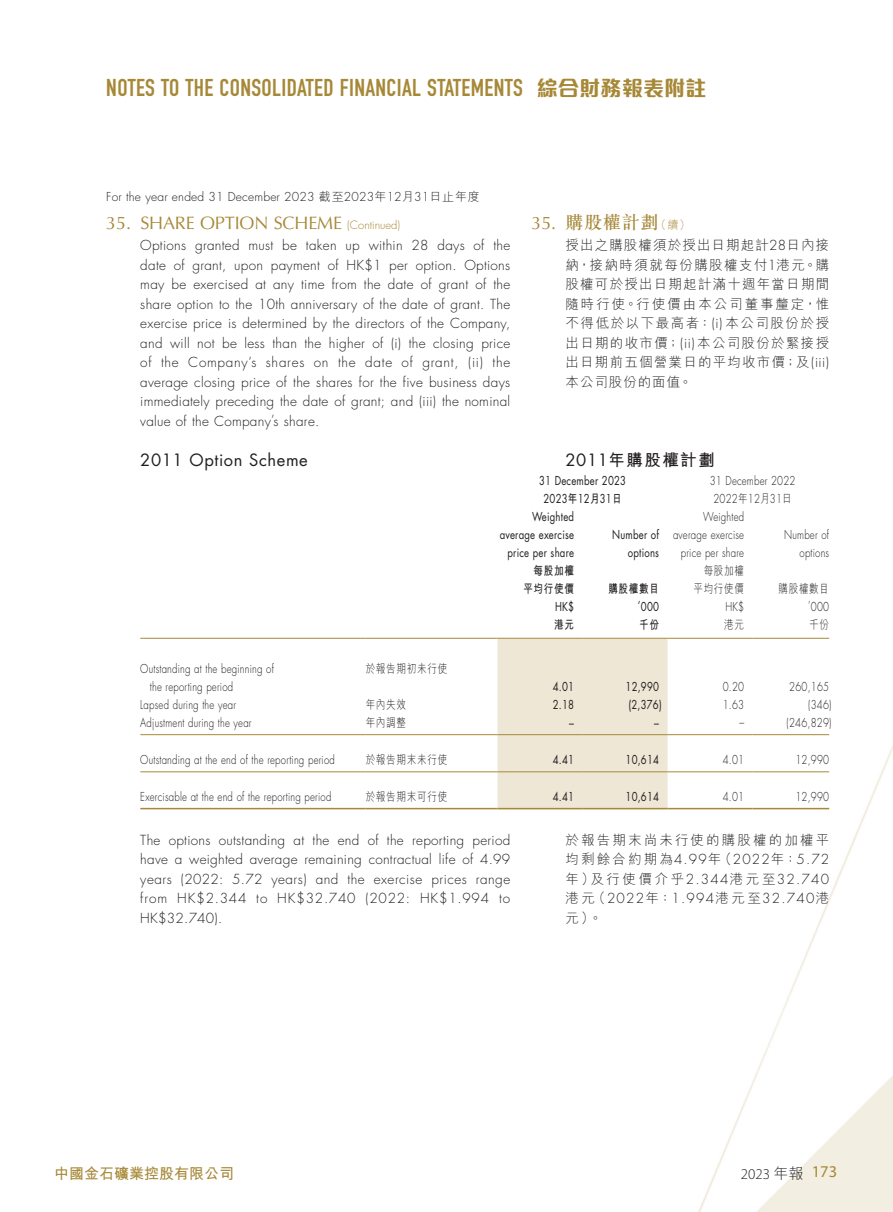
<style>
.page{position:relative;width:893px;height:1212px;background:#fff}
.page>*{position:absolute;margin:0;border:0;box-sizing:border-box;transform-origin:0 0}
.t1{font:24px "DIN Engschrift Std";letter-spacing:.015em;color:#a68837}
.t2{font:18px "Optima LT Std";letter-spacing:-.005em;color:#a68837}
.t3{font:500 18px "M Sung HK";letter-spacing:.045em;color:#a68837}
.t4{font:16.5px "Futura Std";letter-spacing:.035em;color:#231f20}
.t5{font:700 16.5px "M Hei HK";letter-spacing:.085em;color:#231f20}
.t6{font:700 15px "M Hei HK";color:#a68837}
.t7{font:300 15px "Myriad Pro";color:#231f20}
.t8{font:300 13.5px/19.5px "Futura Std";letter-spacing:.04em;color:#231f20;text-align:justify}
.t9{font:300 13.5px/19.5px "M Hei HK";letter-spacing:.095em;color:#231f20;text-align:justify}
.t10{font:300 13.5px "Futura Std";letter-spacing:.09em;color:#231f20}
.t11{font:300 13.5px "M Hei HK";letter-spacing:.195em;color:#231f20}
.t12{font:300 13.5px "M Hei HK";letter-spacing:.16em;color:#231f20}
.t13{font:300 12px/18px "Futura Std";letter-spacing:.02em;color:#231f20;text-align:right;scale:.8 1}
.t14{font:12px/18px "Futura Std";letter-spacing:.02em;color:#231f20;text-align:right;scale:.8 1}
.t15{font:300 12px/18px "M Hei HK";letter-spacing:.07em;color:#231f20;text-align:right;scale:.8 1}
.t16{font:300 12px "Futura Std";letter-spacing:.02em;color:#231f20}
.t17{font:700 12px/18px "M Hei HK";letter-spacing:.07em;color:#231f20;text-align:right;scale:.8 1}
.s1{font-family:"M Elle HK";font-weight:800;font-size:21px}
.s2{font-family:"M Hei HK"}
.s3{font-family:"Futura Std";font-weight:300;font-size:11.25px}
.s4{font-family:"Optima LT Std";font-weight:400}
.s5{font-family:"M Hei HK";font-weight:300;font-size:11.25px}
.s6{font-family:"Futura Std"}
.s7{font-family:"Futura Std";font-weight:400}
.s8{font-family:"M Hei HK";font-weight:700}
.s9{font-weight:400;font-size:16.5px;color:#a68837}
</style>
<div class="page">
<img style="left:140px;top:637px;width:753px;height:575px">
<div style="left:497px;top:639px;width:171px;height:169px;background:#eee7d6"></div>
<hr style="left:140px;top:638px;width:226px;height:1px;background:#a68837">
<hr style="left:366px;top:638px;width:131px;height:1px;background:#a68837">
<hr style="left:497px;top:638px;width:86px;height:1px;background:#a68837">
<hr style="left:583px;top:638px;width:85px;height:1px;background:#a68837">
<hr style="left:668px;top:638px;width:85px;height:1px;background:#a68837">
<hr style="left:753px;top:638px;width:76px;height:1px;background:#a68837">
<hr style="left:140px;top:734px;width:226px;height:1px;background:#a68837">
<hr style="left:366px;top:734px;width:131px;height:1px;background:#a68837">
<hr style="left:497px;top:734px;width:86px;height:1px;background:#a68837">
<hr style="left:583px;top:734px;width:85px;height:1px;background:#a68837">
<hr style="left:668px;top:734px;width:85px;height:1px;background:#a68837">
<hr style="left:753px;top:734px;width:76px;height:1px;background:#a68837">
<hr style="left:140px;top:771px;width:226px;height:1px;background:#a68837">
<hr style="left:366px;top:771px;width:131px;height:1px;background:#a68837">
<hr style="left:497px;top:771px;width:86px;height:1px;background:#a68837">
<hr style="left:583px;top:771px;width:85px;height:1px;background:#a68837">
<hr style="left:668px;top:771px;width:85px;height:1px;background:#a68837">
<hr style="left:753px;top:771px;width:76px;height:1px;background:#a68837">
<hr style="left:140px;top:808px;width:226px;height:1px;background:#a68837">
<hr style="left:366px;top:808px;width:131px;height:1px;background:#a68837">
<hr style="left:497px;top:808px;width:86px;height:1px;background:#a68837">
<hr style="left:583px;top:808px;width:85px;height:1px;background:#a68837">
<hr style="left:668px;top:808px;width:85px;height:1px;background:#a68837">
<hr style="left:753px;top:808px;width:76px;height:1px;background:#a68837">
<h1 class="t1" style="left:106px;top:74px;width:602px">NOTES TO THE CONSOLIDATED FINANCIAL STATEMENTS <span class="s1">綜合財務報表附註</span></h1>
<p class="t16" style="left:106px;top:190px;width:375px">For the year ended 31 December 2023 <span class="s2">截至</span>2023<span class="s2">年</span>12<span class="s2">月</span>31<span class="s2">日止年度</span></p>
<h2 class="t2" style="left:106px;top:212px;width:295px">35. SHARE OPTION SCHEME <span class="s3">(Continued)</span></h2>
<p class="t8" style="left:140px;top:236px;width:371px">Options granted must be taken up within 28 days of the date of grant, upon payment of HK$1 per option. Options may be exercised at any time from the date of grant of the share option to the 10th anniversary of the date of grant. The exercise price is determined by the directors of the Company, and will not be less than the higher of (i) the closing price of the Company’s shares on the date of grant, (ii) the average closing price of the shares for the five business days immediately preceding the date of grant; and (iii) the nominal value of the Company’s share.</p>
<p class="t4" style="left:140px;top:449px;width:169px">2011 Option Scheme</p>
<h2 class="t3" style="left:531px;top:210px;width:160px"><span class="s4">35.</span> 購股權計劃<span class="s5">（續）</span></h2>
<p class="t9" style="left:565px;top:235px;width:265px">授出之購股權須於授出日期起計<span class="s6">28</span>日內接納，接納時須就每份購股權支付<span class="s6">1</span>港元。購股權可於授出日期起計滿十週年當日期間隨時行使。行使價由本公司董事釐定，惟不得低於以下最高者：<span class="s6">(i)</span>本公司股份於授出日期的收市價；<span class="s6">(ii)</span>本公司股份於緊接授出日期前五個營業日的平均收市價；及<span class="s6">(iii)</span>本公司股份的面值。</p>
<p class="t5" style="left:566px;top:448px;width:151px"><span class="s7">2011</span>年購股權計劃</p>
<p class="t14" style="left:539px;top:471px;width:110px">31 December 2023</p>
<p class="t13" style="left:710px;top:471px;width:109px">31 December 2022</p>
<p class="t14" style="left:543px;top:489px;width:99px">2023<span class="s8">年</span>12<span class="s8">月</span>31<span class="s8">日</span></p>
<p class="t13" style="left:713px;top:489px;width:100px">2022<span class="s2">年</span>12<span class="s2">月</span>31<span class="s2">日</span></p>
<p class="t14" style="left:500px;top:507px;width:95px">Weighted average exercise price per share</p>
<p class="t13" style="left:673px;top:507px;width:90px">Weighted average exercise price per share</p>
<p class="t14" style="left:612px;top:525px;width:60px">Number of options</p>
<p class="t13" style="left:784px;top:525px;width:58px">Number of options</p>
<p class="t17" style="left:523px;top:560px;width:65px">每股加權平均行使價</p>
<p class="t17" style="left:608px;top:578px;width:65px">購股權數目</p>
<p class="t15" style="left:693px;top:561px;width:65px">每股加權平均行使價</p>
<p class="t15" style="left:778px;top:579px;width:65px">購股權數目</p>
<p class="t13" style="left:150px;top:660px;width:157px;text-align:left;text-indent:-10px">Outstanding at the beginning of the reporting period</p>
<p class="t15" style="left:366px;top:659px;width:103px">於報告期初未行使</p>
<p class="t14" style="left:555px;top:597px;width:25px">HK$</p>
<p class="t14" style="left:638px;top:597px;width:28px">’000</p>
<p class="t13" style="left:725px;top:597px;width:25px">HK$</p>
<p class="t13" style="left:808px;top:597px;width:28px">’000</p>
<p class="t17" style="left:554px;top:614px;width:26px">港元</p>
<p class="t17" style="left:639px;top:614px;width:26px">千份</p>
<p class="t15" style="left:724px;top:615px;width:26px">港元</p>
<p class="t15" style="left:809px;top:615px;width:26px">千份</p>
<p class="t14" style="left:553px;top:678px;width:28px">4.01</p>
<p class="t14" style="left:626px;top:678px;width:43px">12,990</p>
<p class="t13" style="left:723px;top:678px;width:28px">0.20</p>
<p class="t13" style="left:789px;top:678px;width:51px">260,165</p>
<p class="t13" style="left:140px;top:696px;width:121px">Lapsed during the year</p>
<p class="t15" style="left:366px;top:695px;width:52px">年內失效</p>
<p class="t14" style="left:553px;top:696px;width:28px">2.18</p>
<p class="t14" style="left:628px;top:696px;width:43px">(2,376)</p>
<p class="t13" style="left:723px;top:696px;width:28px">1.63</p>
<p class="t13" style="left:808px;top:696px;width:31px">(346)</p>
<p class="t13" style="left:140px;top:714px;width:141px">Adjustment during the year</p>
<p class="t15" style="left:366px;top:713px;width:52px">年內調整</p>
<p class="t14" style="left:569px;top:714px;width:8px">–</p>
<p class="t14" style="left:654px;top:714px;width:8px">–</p>
<p class="t13" style="left:739px;top:714px;width:8px">–</p>
<p class="t13" style="left:787px;top:714px;width:58px">(246,829)</p>
<p class="t13" style="left:140px;top:751px;width:245px">Outstanding at the end of the reporting period</p>
<p class="t15" style="left:366px;top:751px;width:103px">於報告期末未行使</p>
<p class="t14" style="left:553px;top:751px;width:28px">4.41</p>
<p class="t14" style="left:626px;top:751px;width:43px">10,614</p>
<p class="t13" style="left:723px;top:751px;width:28px">4.01</p>
<p class="t13" style="left:795px;top:751px;width:44px">12,990</p>
<p class="t13" style="left:140px;top:788px;width:240px">Exercisable at the end of the reporting period</p>
<p class="t15" style="left:366px;top:788px;width:103px">於報告期末可行使</p>
<p class="t14" style="left:553px;top:788px;width:28px">4.41</p>
<p class="t14" style="left:626px;top:788px;width:43px">10,614</p>
<p class="t13" style="left:723px;top:788px;width:28px">4.01</p>
<p class="t13" style="left:795px;top:788px;width:44px">12,990</p>
<p class="t8" style="left:140px;top:830px;width:371px">The options outstanding at the end of the reporting period have a weighted average remaining contractual life of 4.99 years (2022: 5.72 years) and the exercise prices range from HK$2.344 to HK$32.740 (2022: HK$1.994 to HK$32.740).</p>
<p class="t12" style="left:566px;top:833px;width:265px">於報告期末尚未行使的購股權的加權平</p>
<p class="t8" style="left:566px;top:850px;width:265px"><span class="s2">均剩餘合約期為</span>4.99<span class="s2">年（</span>2022<span class="s2">年：</span>5.72</p>
<p class="t11" style="left:566px;top:872px;width:265px">年）及行使價介乎<span class="s6">2.344</span>港元至<span class="s6">32.740</span></p>
<p class="t10" style="left:565px;top:890px;width:265px"><span class="s2">港元（</span>2022<span class="s2">年：</span>1.994<span class="s2">港元至</span>32.740<span class="s2">港</span></p>
<p class="t9" style="left:566px;top:908px;width:38px">元）。</p>
<p class="t6" style="left:54px;top:1162px;width:181px">中國金石礦業控股有限公司</p>
<p class="t7" style="left:741px;top:1164px;width:98px">2023 <span class="s2">年報</span> <span class="s9">173</span></p>
</div>
